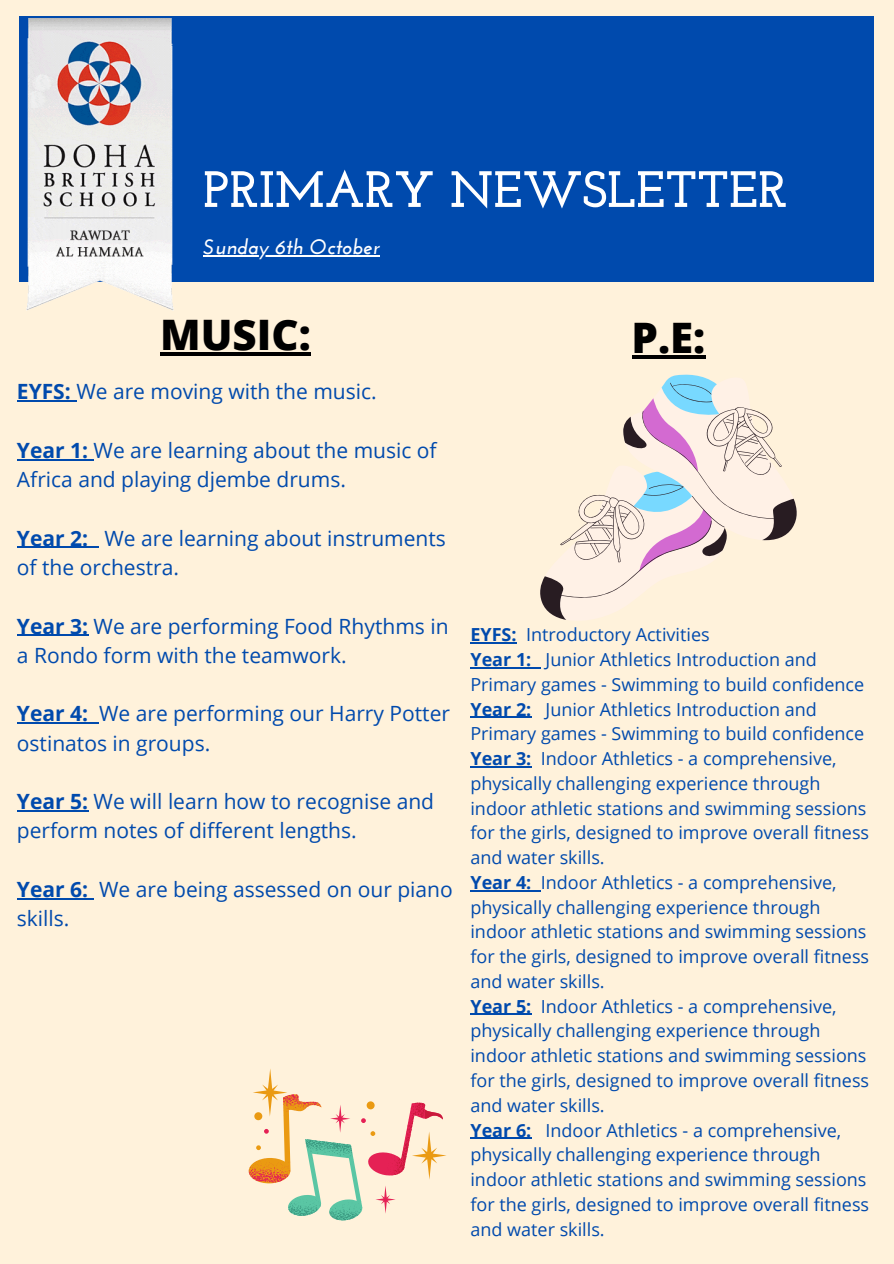
<style>
.page{position:relative;width:894px;height:1264px;background:#fff}
.page>*{position:absolute;margin:0;border:0;box-sizing:border-box;transform-origin:0 0}
.t1{font:700 51px "Josefin Slab";color:#fff}
.t2{font:800 42px "Open Sans";color:#000}
.t3{font:21px/29.2px "Open Sans";color:#004aad}
.t4{font:italic 700 21px "Josefin Sans";color:#fff}
.t5{font:18px/24.8px "Open Sans";color:#004aad}
.t6{font:700 18px "Open Sans";color:#004aad}
.s1{font-weight:700}
</style>
<div class="page">
<div style="left:0;top:0;width:893px;height:1263px;background:#fff2db"></div>
<svg style="left:248px;top:1069px;width:198px;height:151px"></svg>
<svg style="left:540px;top:374px;width:257px;height:246px"></svg>
<div style="left:19px;top:17px;width:854px;height:265px;background:#004aad"></div>
<img style="left:26px;top:18px;width:148px;height:293px">
<hr style="left:203px;top:255px;width:176px;height:1px;background:#fff">
<hr style="left:160px;top:352px;width:151px;height:4px;background:#000">
<hr style="left:631px;top:355px;width:74px;height:3px;background:#000">
<hr style="left:470px;top:642px;width:46px;height:1px;background:#004aad">
<hr style="left:470px;top:667px;width:61px;height:1px;background:#004aad">
<hr style="left:470px;top:716px;width:61px;height:1px;background:#004aad">
<hr style="left:470px;top:766px;width:61px;height:1px;background:#004aad">
<hr style="left:470px;top:890px;width:61px;height:1px;background:#004aad">
<hr style="left:470px;top:1013px;width:61px;height:1px;background:#004aad">
<hr style="left:470px;top:1137px;width:61px;height:1px;background:#004aad">
<hr style="left:17px;top:400px;width:59px;height:1px;background:#004aad">
<hr style="left:17px;top:459px;width:77px;height:1px;background:#004aad">
<hr style="left:17px;top:547px;width:71px;height:1px;background:#004aad">
<hr style="left:17px;top:634px;width:71px;height:1px;background:#004aad">
<hr style="left:17px;top:722px;width:71px;height:1px;background:#004aad">
<hr style="left:17px;top:810px;width:71px;height:1px;background:#004aad">
<hr style="left:17px;top:898px;width:71px;height:1px;background:#004aad">
<h1 class="t1" style="left:203px;top:169px;width:585px">PRIMARY NEWSLETTER</h1>
<h3 class="t4" style="left:203px;top:238px;width:178px">Sunday 6th October</h3>
<h2 class="t2" style="left:160px;top:305px;width:152px">MUSIC:</h2>
<h2 class="t2" style="left:631px;top:308px;width:75px">P.E:</h2>
<p class="t3" style="left:17px;top:376px;width:361px"><span class="s1">EYFS:</span> We are moving with the music.</p>
<p class="t3" style="left:17px;top:435px;width:421px"><span class="s1">Year 1:</span> We are learning about the music of<br>Africa and playing djembe drums.</p>
<p class="t3" style="left:17px;top:523px;width:430px"><span class="s1">Year 2:</span> We are learning about instruments of the orchestra.</p>
<p class="t3" style="left:17px;top:610px;width:433px"><span class="s1">Year 3:</span> We are performing Food Rhythms in a Rondo form with the teamwork.</p>
<p class="t3" style="left:17px;top:698px;width:434px"><span class="s1">Year 4:</span> We are performing our Harry Potter</p>
<p class="t3" style="left:17px;top:727px;width:195px">ostinatos in groups.</p>
<p class="t3" style="left:17px;top:786px;width:418px"><span class="s1">Year 5:</span> We will learn how to recognise and perform notes of different lengths.</p>
<p class="t3" style="left:17px;top:874px;width:437px"><span class="s1">Year 6:</span> We are being assessed on our piano</p>
<p class="t3" style="left:17px;top:903px;width:54px">skills.</p>
<h4 class="t5" style="left:470px;top:622px;width:241px;text-indent:56px">Introductory Activities<br><span class="s1">Year 1:</span></h4>
<h4 class="t6" style="left:470px;top:622px;width:48px">EYFS:</h4>
<h4 class="t5" style="left:470px;top:646px;width:395px;text-indent:75px">Junior Athletics Introduction and<br>Primary games - Swimming to build confidence<br><span class="s1">Year 2:</span></h4>
<h4 class="t5" style="left:470px;top:696px;width:395px;text-indent:75px">Junior Athletics Introduction and<br>Primary games - Swimming to build confidence<br><span class="s1">Year 3:</span></h4>
<h4 class="t5" style="left:470px;top:745px;width:400px;text-indent:70px">Indoor Athletics - a comprehensive, physically challenging experience through indoor athletic stations and swimming sessions for the girls, designed to improve overall fitness and water skills.<br><span class="s1">Year 4:</span></h4>
<h4 class="t5" style="left:470px;top:869px;width:400px;text-indent:70px">Indoor Athletics - a comprehensive, physically challenging experience through indoor athletic stations and swimming sessions for the girls, designed to improve overall fitness and water skills.<br><span class="s1">Year 5:</span></h4>
<p class="t5" style="left:470px;top:993px;width:400px;text-indent:70px">Indoor Athletics - a comprehensive, physically challenging experience through indoor athletic stations and swimming sessions for the girls, designed to improve overall fitness and water skills.<br><span class="s1">Year 6:</span></p>
<p class="t5" style="left:470px;top:1117px;width:400px;text-indent:75px">Indoor Athletics - a comprehensive, physically challenging experience through indoor athletic stations and swimming sessions for the girls, designed to improve overall fitness and water skills.</p>
</div>
